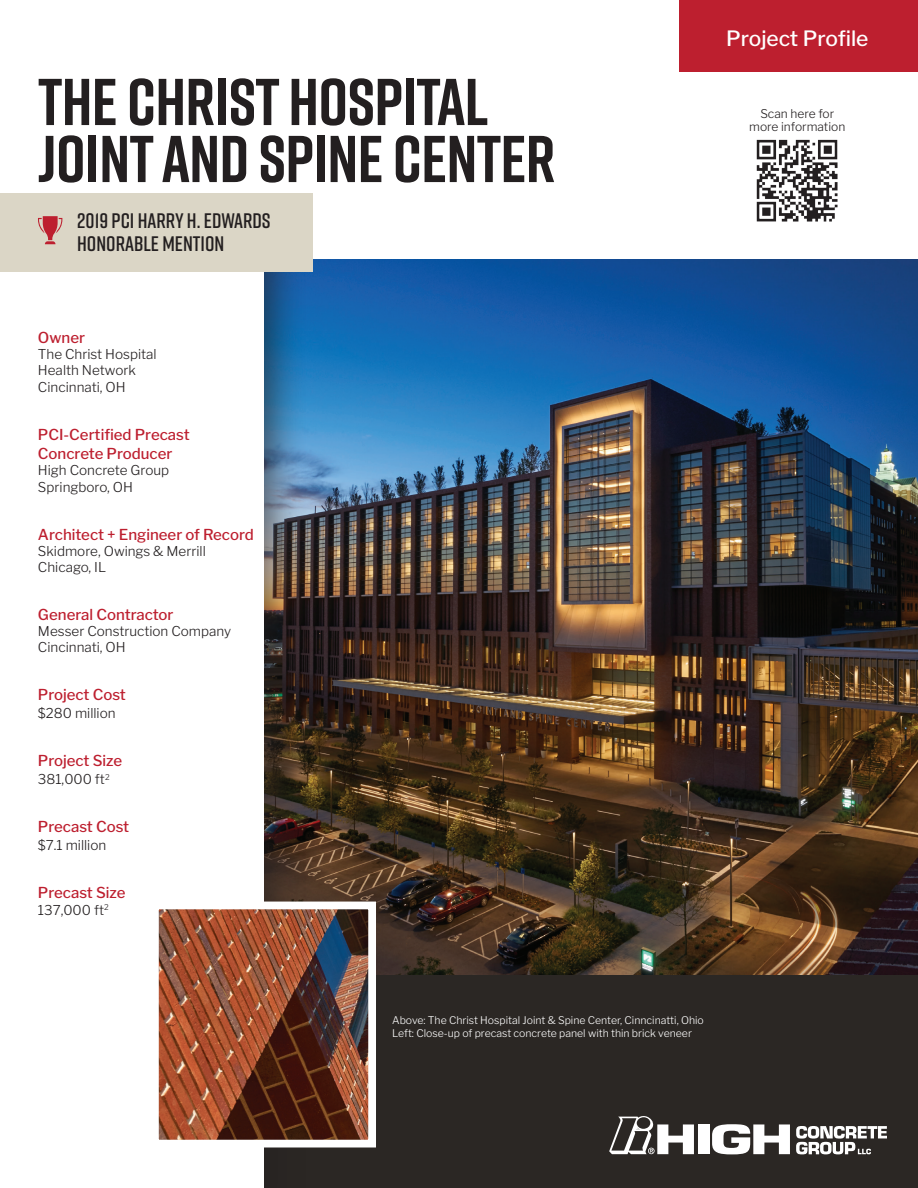
<style>
.page{position:relative;width:918px;height:1188px;background:#fff}
.page>*{position:absolute;margin:0;border:0;box-sizing:border-box;transform-origin:0 0}
.t1{font:700 66px/57px "Rift";letter-spacing:-.01em;color:#231f20}
.t2{font:600 21px/22.5px "Rift";color:#231f20}
.t3{font:500 21px "Libre Franklin";color:#fff}
.t4{font:500 15px/19.5px "Libre Franklin";color:#bd1f2f}
.t5{font:300 13.5px/16.2px "Libre Franklin";color:#231f20}
.t6{font:300 12px/13.5px "Libre Franklin";color:#231f20;text-align:center}
.t7{font:300 10.5px/12.6px "Libre Franklin";color:#fff}
</style>
<div class="page">
<div style="left:0;top:752px;width:918px;height:436px;background:#2b2724"></div>
<div style="left:698px;top:1124px;width:11px;height:30px;background:#fff"></div>
<svg style="left:712px;top:1124px;width:78px;height:30px"></svg>
<svg style="left:796px;top:1126px;width:91px;height:28px"></svg>
<svg style="left:609px;top:1116px;width:85px;height:38px"></svg>
<div style="left:679px;top:0;width:239px;height:72px;background:#bd1f2f"></div>
<img style="left:756px;top:139px;width:82px;height:83px">
<img style="left:308px;top:259px;width:610px;height:715px">
<div style="left:0;top:194px;width:308px;height:994px;background:#231f20;opacity:.62"></div>
<div style="left:0;top:224px;width:264px;height:964px;background:#fff"></div>
<div style="left:0;top:193px;width:312px;height:79px;background:#dbd6c6"></div>
<img style="left:160px;top:911px;width:207px;height:228px">
<div style="left:151px;top:902px;width:225px;height:246px;border:8px solid #fff"></div>
<svg style="left:38px;top:216px;width:24px;height:28px"></svg>
<h1 class="t1" style="left:38px;top:72px;width:519px">THE CHRIST HOSPITAL<br>JOINT AND SPINE CENTER</h1>
<h2 class="t2" style="left:77px;top:209px;width:195px">2019 PCI HARRY H. EDWARDS<br>HONORABLE MENTION</h2>
<p class="t4" style="left:38px;top:326px;width:49px">Owner</p>
<p class="t5" style="left:38px;top:345px;width:120px">The Christ Hospital<br>Health Network<br>Cincinnati, OH</p>
<p class="t4" style="left:38px;top:423px;width:153px">PCI-Certified Precast<br>Concrete Producer</p>
<p class="t5" style="left:38px;top:461px;width:133px">High Concrete Group<br>Springboro, OH</p>
<p class="t4" style="left:38px;top:523px;width:217px">Architect + Engineer of Record</p>
<p class="t5" style="left:38px;top:542px;width:169px">Skidmore, Owings &amp; Merrill<br>Chicago, IL</p>
<p class="t4" style="left:38px;top:603px;width:137px">General Contractor</p>
<p class="t5" style="left:38px;top:622px;width:195px">Messer Construction Company<br>Cincinnati, OH</p>
<p class="t4" style="left:38px;top:684px;width:90px">Project Cost</p>
<p class="t5" style="left:38px;top:704px;width:79px">$280 million</p>
<p class="t4" style="left:38px;top:750px;width:86px">Project Size</p>
<p class="t5" style="left:38px;top:770px;width:73px">381,000 ft<sup>2</sup></p>
<p class="t4" style="left:38px;top:816px;width:93px">Precast Cost</p>
<p class="t5" style="left:38px;top:836px;width:70px">$7.1 million</p>
<p class="t4" style="left:38px;top:882px;width:89px">Precast Size</p>
<p class="t5" style="left:38px;top:900px;width:72px">137,000 ft<sup>2</sup></p>
<h2 class="t3" style="left:726px;top:22px;width:144px">Project Profile</h2>
<p class="t6" style="left:749px;top:105px;width:97px">Scan here for more information</p>
<p class="t7" style="left:392px;top:1013px;width:313px">Above: The Christ Hospital Joint &amp; Spine Center, Cinncinatti, Ohio<br>Left: Close-up of precast concrete panel with thin brick veneer</p>
</div>
